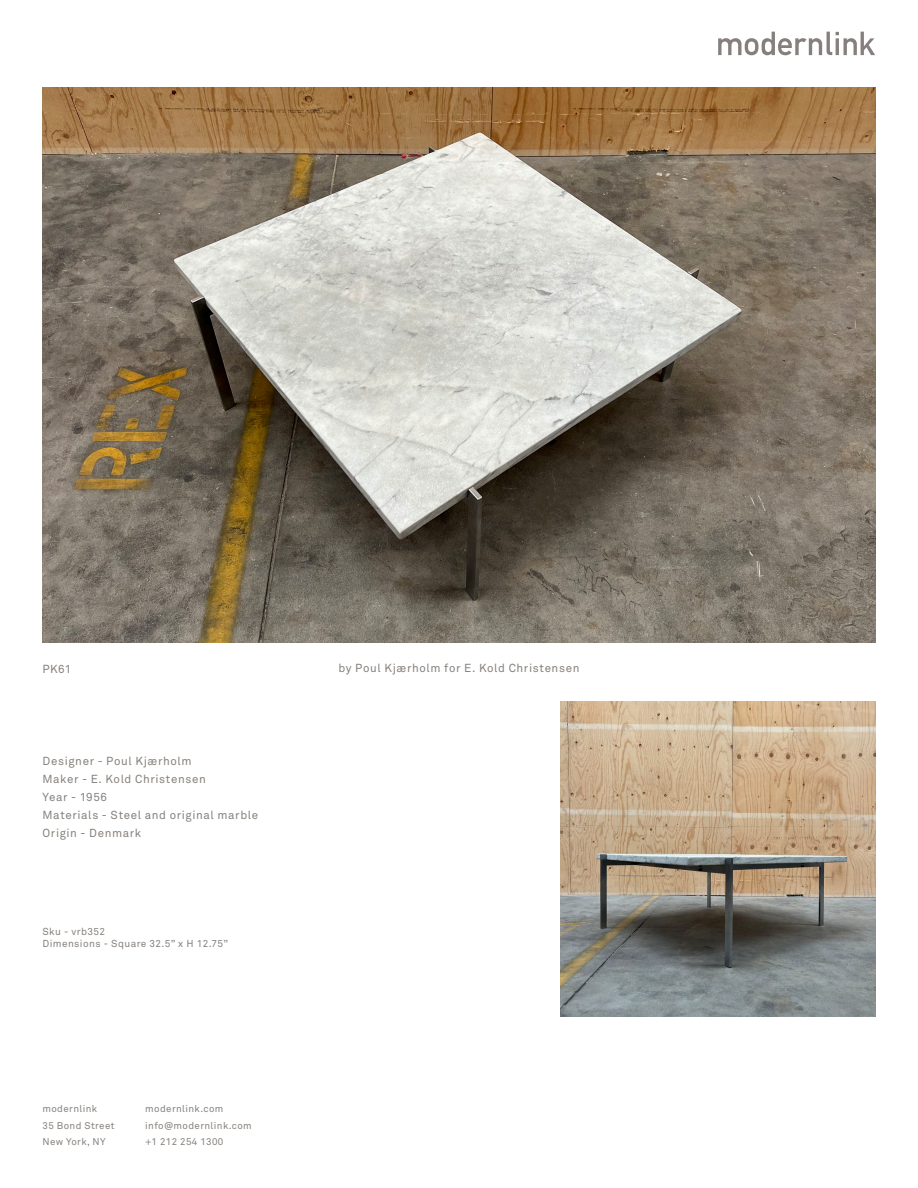
<style>
.page{position:relative;width:918px;height:1188px;background:#fff}
.page>*{position:absolute;margin:0;border:0;box-sizing:border-box;transform-origin:0 0}
.t1{font:11.55px "Akkurat";letter-spacing:.055em;color:#86817d}
.t2{font:10.05px "Akkurat";letter-spacing:.04em;color:#86817d}
.t3{font:9.75px "Akkurat";letter-spacing:.04em;color:#86817d}
</style>
<div class="page">
<svg style="left:718px;top:32px;width:157px;height:23px"></svg>
<img style="left:43px;top:88px;width:832px;height:555px">
<img style="left:561px;top:702px;width:314px;height:314px">
<p class="t1" style="left:43px;top:662px;width:30px">PK61</p>
<p class="t1" style="left:43px;top:754px;width:151px">Designer - Poul Kjærholm</p>
<p class="t1" style="left:43px;top:772px;width:165px">Maker - E. Kold Christensen</p>
<p class="t1" style="left:43px;top:790px;width:66px">Year - 1956</p>
<p class="t1" style="left:43px;top:808px;width:217px">Materials - Steel and original marble</p>
<p class="t1" style="left:43px;top:826px;width:100px">Origin - Denmark</p>
<p class="t2" style="left:43px;top:925px;width:64px">Sku - vrb352</p>
<p class="t2" style="left:43px;top:937px;width:187px">Dimensions - Square 32.5” x H 12.75”</p>
<p class="t3" style="left:43px;top:1103px;width:56px">modernlink</p>
<p class="t3" style="left:43px;top:1119px;width:73px">35 Bond Street</p>
<p class="t3" style="left:43px;top:1136px;width:65px">New York, NY</p>
<p class="t3" style="left:145px;top:1103px;width:80px">modernlink.com</p>
<p class="t3" style="left:145px;top:1119px;width:108px">info@modernlink.com</p>
<p class="t3" style="left:145px;top:1136px;width:80px">+1 212 254 1300</p>
<p class="t1" style="left:339px;top:661px;width:242px">by Poul Kjærholm for E. Kold Christensen</p>
</div>
